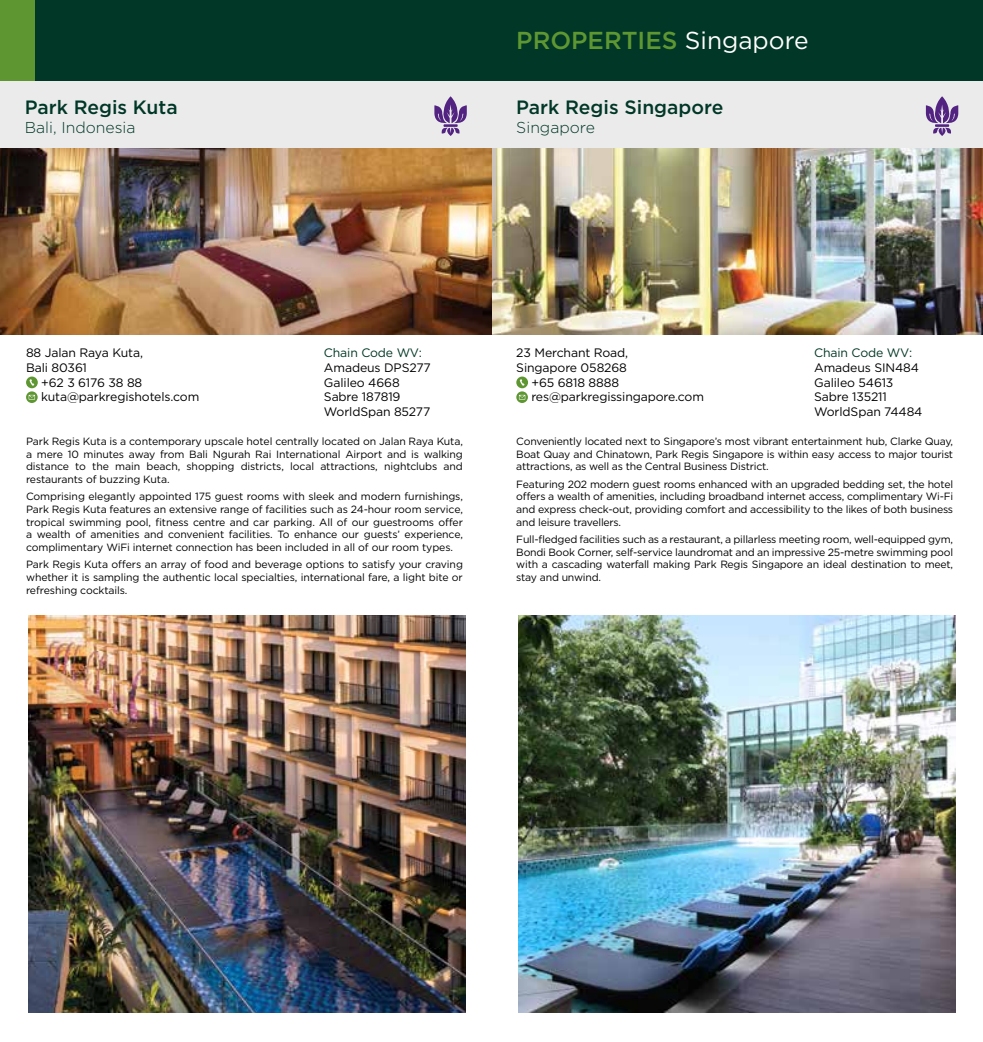
<style>
.page{position:relative;width:983px;height:1042px;background:#fff}
.page>*{position:absolute;margin:0;border:0;box-sizing:border-box;transform-origin:0 0}
.t1{font:500 24.5px "Gotham";color:#5e9732}
.t2{font:500 19.25px "Gotham";color:#003726}
.t3{font:300 15.75px "Gotham";color:#003726}
.t4{font:12.25px/14.7px "Gotham";letter-spacing:-.01em;color:#000}
.t5{font:12.25px "Gotham";letter-spacing:-.01em;color:#003726}
.t6{font:10.5px/12.6px "Gotham";letter-spacing:-.02em;color:#000;text-align:justify}
.s1{font-weight:400;color:#fff}
</style>
<div class="page">
<div style="left:0;top:0;width:982px;height:81px;background:#003726"></div>
<div style="left:491px;top:81px;width:491px;height:67px;background:#ebebec"></div>
<svg style="left:516px;top:376px;width:12px;height:12px"></svg>
<svg style="left:519px;top:379px;width:5px;height:7px"></svg>
<svg style="left:516px;top:391px;width:11px;height:12px"></svg>
<svg style="left:519px;top:395px;width:6px;height:4px"></svg>
<img style="left:0;top:148px;width:982px;height:186px">
<img style="left:518px;top:615px;width:437px;height:397px">
<svg style="left:925px;top:96px;width:33px;height:38px"></svg>
<div style="left:0;top:0;width:34px;height:81px;background:#5e9732"></div>
<div style="left:0;top:81px;width:491px;height:67px;background:#ebebec"></div>
<svg style="left:26px;top:376px;width:12px;height:12px"></svg>
<svg style="left:30px;top:379px;width:4px;height:7px"></svg>
<svg style="left:26px;top:391px;width:12px;height:12px"></svg>
<svg style="left:29px;top:395px;width:6px;height:4px"></svg>
<img style="left:29px;top:615px;width:436px;height:397px">
<svg style="left:434px;top:96px;width:32px;height:38px"></svg>
<h2 class="t2" style="left:25px;top:95px;width:154px">Park Regis Kuta</h2>
<h3 class="t3" style="left:25px;top:118px;width:112px">Bali, Indonesia</h3>
<h1 class="t1" style="left:516px;top:25px;width:294px">PROPERTIES <span class="s1">Singapore</span></h1>
<h2 class="t2" style="left:516px;top:95px;width:208px">Park Regis Singapore</h2>
<h3 class="t3" style="left:516px;top:118px;width:80px">Singapore</h3>
<p class="t4" style="left:26px;top:345px;width:118px">88 Jalan Raya Kuta,<br>Bali 80361</p>
<p class="t4" style="left:41px;top:374px;width:160px">+62 3 6176 38 88 kuta@parkregishotels.com</p>
<p class="t5" style="left:324px;top:345px;width:99px">Chain Code WV:</p>
<p class="t4" style="left:324px;top:360px;width:108px">Amadeus DPS277<br>Galileo 4668<br>Sabre 187819<br>WorldSpan 85277</p>
<p class="t6" style="left:26px;top:435px;width:438px">Park Regis Kuta is a contemporary upscale hotel centrally located on Jalan Raya Kuta, a mere 10 minutes away from Bali Ngurah Rai International Airport and is walking distance to the main beach, shopping districts, local attractions, nightclubs and restaurants of buzzing Kuta.</p>
<p class="t6" style="left:26px;top:490px;width:438px">Comprising elegantly appointed 175 guest rooms with sleek and modern furnishings, Park Regis Kuta features an extensive range of facilities such as 24-hour room service, tropical swimming pool, fitness centre and car parking. All of our guestrooms offer a wealth of amenities and convenient facilities. To enhance our guests’ experience, complimentary WiFi internet connection has been included in all of our room types.</p>
<p class="t6" style="left:26px;top:558px;width:438px">Park Regis Kuta offers an array of food and beverage options to satisfy your craving whether it is sampling the authentic local specialties, international fare, a light bite or refreshing cocktails.</p>
<p class="t4" style="left:516px;top:345px;width:113px">23 Merchant Road,</p>
<p class="t4" style="left:516px;top:360px;width:112px">Singapore 058268</p>
<p class="t4" style="left:531px;top:374px;width:89px">+65 6818 8888</p>
<p class="t4" style="left:531px;top:389px;width:174px">res@parkregissingapore.com</p>
<p class="t5" style="left:814px;top:345px;width:99px">Chain Code WV:</p>
<p class="t4" style="left:814px;top:360px;width:110px">Amadeus SIN484<br>Galileo 54613<br>Sabre 135211<br>WorldSpan 74484</p>
<p class="t6" style="left:516px;top:435px;width:438px">Conveniently located next to Singapore’s most vibrant entertainment hub, Clarke Quay, Boat Quay and Chinatown, Park Regis Singapore is within easy access to major tourist attractions, as well as the Central Business District.</p>
<p class="t6" style="left:516px;top:477px;width:438px">Featuring 202 modern guest rooms enhanced with an upgraded bedding set, the hotel offers a wealth of amenities, including broadband internet access, complimentary Wi-Fi and express check-out, providing comfort and accessibility to the likes of both business and leisure travellers.</p>
<p class="t6" style="left:516px;top:533px;width:438px">Full-fledged facilities such as a restaurant, a pillarless meeting room, well-equipped gym, Bondi Book Corner, self-service laundromat and an impressive 25-metre swimming pool with a cascading waterfall making Park Regis Singapore an ideal destination to meet, stay and unwind.</p>
</div>
